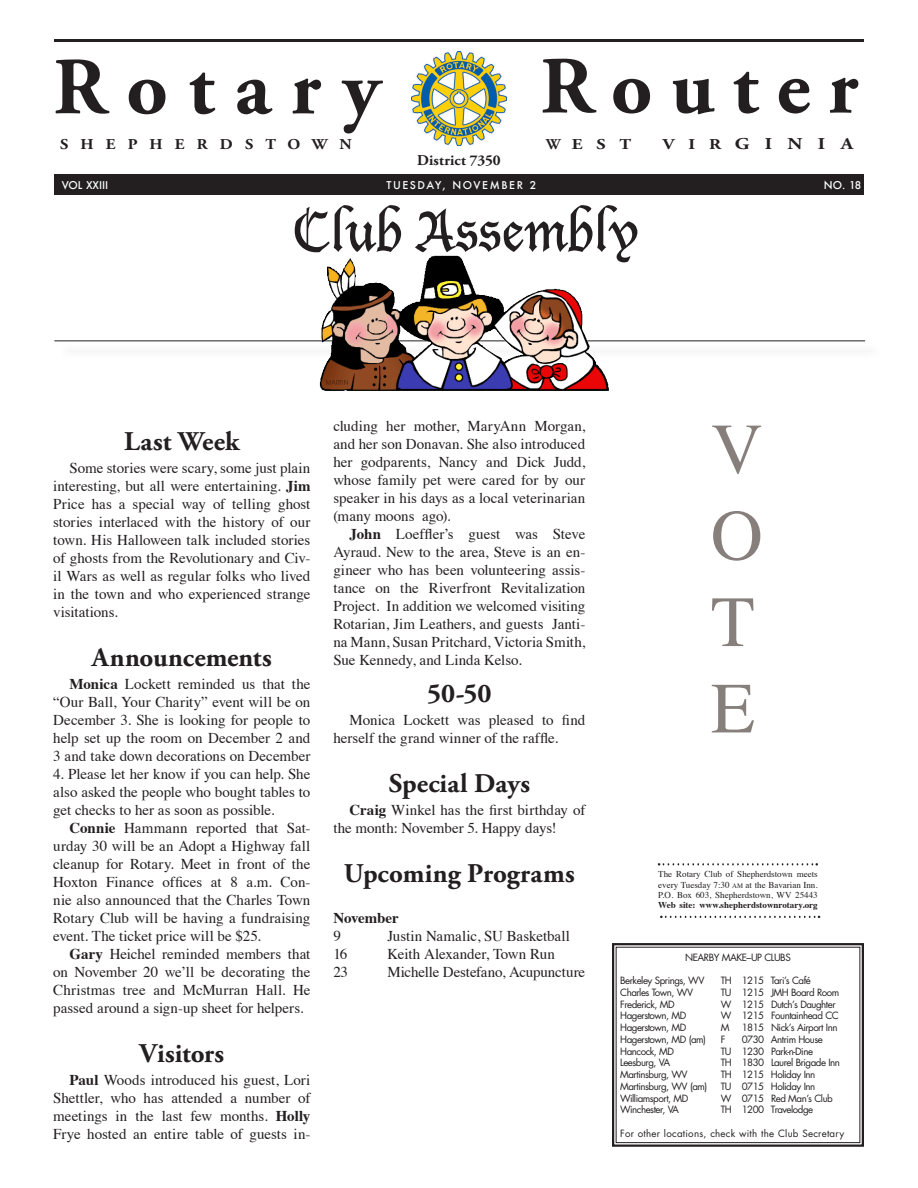
<style>
.page{position:relative;width:918px;height:1188px;background:#fff}
.page>*{position:absolute;margin:0;border:0;box-sizing:border-box;transform-origin:0 0}
.t1{font:700 81px "Adobe Garamond Pro";letter-spacing:.23em;color:#231f20}
.t2{font:72px "Times";color:#867f7c}
.t3{font:54px "Lucida Blackletter";color:#231f20}
.Titles{font:700 27px "Adobe Garamond Pro";color:#231f20}
.t4{font:700 16.5px "Adobe Garamond Pro";letter-spacing:.765em;color:#231f20;scale:1.21 1}
.Rotary_Paragraph_Sty{font:15px/18px "Times";color:#231f20;text-align:justify}
.t5{font:700 15px "Adobe Garamond Pro";letter-spacing:.74em;color:#231f20;scale:1.09 1}
.t6{font:700 15px "Adobe Garamond Pro";letter-spacing:.005em;color:#231f20}
.Rotary_Paragraph_Sty-2{font:700 15px "Times";letter-spacing:-.005em;color:#231f20}
.t7{font:700 15px "Adobe Garamond Pro";letter-spacing:.74em;color:#231f20}
.t8{font:500 10.5px "Futura";letter-spacing:.15em;color:#fff}
.t9{font:500 10.5px "Futura";color:#fff}
.t10{font:500 10.5px "Futura";letter-spacing:.115em;color:#fff}
.t11{font:9.75px "Futura";letter-spacing:-.05em;color:#231f20}
.t12{font:9.75px "Futura";letter-spacing:.025em;color:#231f20}
.t13{font:9px/10.4px "Times";color:#231f20;text-align:justify}
.s1{font-size:15px}
.s2{font-weight:700}
.s3{font-size:6.75px}
</style>
<div class="page">
<hr style="left:54px;top:39px;width:810px;height:3px;background:#231f20">
<div style="left:54px;top:174px;width:810px;height:20px;background:#231f20"></div>
<img style="left:412px;top:51px;width:94px;height:95px">
<svg style="left:659px;top:863px;width:158px;height:2px"></svg>
<svg style="left:661px;top:916px;width:159px;height:2px"></svg>
<svg style="left:612px;top:943px;width:252px;height:204px"></svg>
<div style="left:57px;top:343px;width:823px;height:17px;background:#fafafa"></div>
<hr style="left:54px;top:341px;width:811px;height:1px;background:#231f20">
<img style="left:313px;top:255px;width:297px;height:136px">
<p class="t1" style="left:53px;top:40px;width:329px">Rotary</p>
<p class="t1" style="left:540px;top:40px;width:320px">Router</p>
<p class="t5" style="left:60px;top:136px;width:269px">SHEPHERDSTOWN</p>
<p class="t7" style="left:546px;top:136px;width:87px">WEST</p>
<p class="t4" style="left:663px;top:134px;width:159px"><span class="s1">VIR</span>GINIA</p>
<p class="t9" style="left:62px;top:178px;width:48px">VOL XXIII</p>
<p class="t8" style="left:386px;top:178px;width:151px">TUESDAY, NOVEMBER 2</p>
<p class="t10" style="left:824px;top:178px;width:39px">NO. 18</p>
<p class="t6" style="left:417px;top:151px;width:85px">District 7350</p>
<p class="t3" style="left:293px;top:200px;width:347px">Club Assembly</p>
<p class="Titles" style="left:124px;top:426px;width:117px">Last Week</p>
<p class="Rotary_Paragraph_Sty" style="left:53px;top:458px;width:259px;text-indent:16px">Some stories were scary, some just plain interesting, but all were entertaining. <span class="s2">Jim </span>Price has a special way of telling ghost stories interlaced with the history of our town. His Halloween talk included stories of ghosts from the Revolutionary and Civ&shy;il Wars as well as regular folks who lived in the town and who experienced strange visitations.</p>
<p class="Titles" style="left:92px;top:642px;width:181px">Announcements</p>
<p class="Rotary_Paragraph_Sty" style="left:53px;top:674px;width:259px;text-indent:16px"><span class="s2">Monica</span> Lockett reminded us that the “Our Ball, Your Charity” event will be on December 3. She is looking for people to help set up the room on December 2 and 3 and take down decorations on December</p>
<p class="Rotary_Paragraph_Sty" style="left:53px;top:764px;width:259px">4. Please let her know if you can help. She also asked the people who bought tables to get checks to her as soon as possible.</p>
<p class="Rotary_Paragraph_Sty" style="left:53px;top:818px;width:259px;text-indent:16px"><span class="s2">Connie</span> Hammann reported that Sat&shy;urday 30 will be an Adopt a Highway fall cleanup for Rotary. Meet in front of the Hoxton Finance offices at 8 a.m. Con&shy;nie also announced that the Charles Town Rotary Club will be having a fundraising event. The ticket price will be $25.</p>
<p class="Rotary_Paragraph_Sty" style="left:53px;top:944px;width:259px;text-indent:16px"><span class="s2">Gary</span> Heichel reminded members that on November 20 we’ll be decorating the Christmas tree and McMurran Hall. He passed around a sign-up sheet for helpers.</p>
<p class="Titles" style="left:140px;top:1038px;width:86px">Visitors</p>
<p class="Rotary_Paragraph_Sty" style="left:53px;top:1070px;width:259px;text-indent:16px"><span class="s2">Paul</span> Woods introduced his guest, Lori Shettler, who has attended a number of meetings in the last few months. <span class="s2">Holly </span>Frye hosted an entire table of guests in-</p>
<p class="Rotary_Paragraph_Sty" style="left:333px;top:416px;width:253px">cluding her mother, MaryAnn Morgan, and her son Donavan. She also introduced her godparents, Nancy and Dick Judd, whose family pet were cared for by our speaker in his days as a local veterinarian (many moons ago).</p>
<p class="Rotary_Paragraph_Sty" style="left:333px;top:524px;width:253px;text-indent:16px"><span class="s2">John</span> Loeffler’s guest was Steve Ayraud. New to the area, Steve is an en&shy;gineer who has been volunteering assis&shy;tance on the Riverfront Revitalization Project. In addition we welcomed visiting Rotarian, Jim Leathers, and guests Janti&shy;na Mann, Susan Pritchard, Victoria Smith, Sue Kennedy, and Linda Kelso.</p>
<p class="Titles" style="left:427px;top:678px;width:66px">50-50</p>
<p class="Rotary_Paragraph_Sty" style="left:333px;top:710px;width:253px;text-indent:16px">Monica Lockett was pleased to find herself the grand winner of the raffle.</p>
<p class="Titles" style="left:389px;top:768px;width:143px">Special Days</p>
<p class="Rotary_Paragraph_Sty" style="left:333px;top:800px;width:254px;text-indent:16px"><span class="s2">Craig</span> Winkel has the first birthday of the month: November 5. Happy days!</p>
<p class="Titles" style="left:344px;top:858px;width:233px">Upcoming Programs</p>
<p class="Rotary_Paragraph_Sty-2" style="left:333px;top:904px;width:67px">November</p>
<p class="Rotary_Paragraph_Sty" style="left:333px;top:926px;width:9px">9</p>
<p class="Rotary_Paragraph_Sty" style="left:387px;top:926px;width:184px">Justin Namalic, SU Basketball</p>
<p class="Rotary_Paragraph_Sty" style="left:333px;top:944px;width:16px">16</p>
<p class="Rotary_Paragraph_Sty" style="left:387px;top:944px;width:169px">Keith Alexander, Town Run</p>
<p class="Rotary_Paragraph_Sty" style="left:333px;top:962px;width:16px">23</p>
<p class="Rotary_Paragraph_Sty" style="left:387px;top:962px;width:199px">Michelle Destefano, Acupuncture</p>
<p class="t2" style="left:711px;top:382px;width:53px">V</p>
<p class="t2" style="left:711px;top:468px;width:53px">O</p>
<p class="t2" style="left:711px;top:555px;width:45px">T</p>
<p class="t2" style="left:711px;top:641px;width:45px">E</p>
<p class="t13" style="left:658px;top:868px;width:161px">The Rotary Club of Shepherdstown meets every Tuesday 7:30 <span class="s3">am</span> at the Bavarian Inn.<br>P.O. Box 603, Shepherdstown, WV 25443<br><span class="s2">Web site: www.shepherdstownrotary.org</span></p>
<p class="t11" style="left:685px;top:951px;width:107px">NEARBY MAKE–UP CLUBS</p>
<p class="t11" style="left:620px;top:974px;width:86px">Berkeley Springs, WV</p>
<p class="t11" style="left:721px;top:974px;width:92px">TH 1215 Tari’s Café</p>
<p class="t11" style="left:620px;top:986px;width:74px">Charles Town, WV</p>
<p class="t11" style="left:721px;top:986px;width:120px">TU 1215 JMH Board Room</p>
<p class="t11" style="left:620px;top:998px;width:56px">Frederick, MD</p>
<p class="t11" style="left:721px;top:998px;width:116px">W 1215 Dutch’s Daughter</p>
<p class="t11" style="left:620px;top:1010px;width:68px">Hagerstown, MD</p>
<p class="t11" style="left:721px;top:1010px;width:120px">W 1215 Fountainhead CC</p>
<p class="t11" style="left:620px;top:1021px;width:68px">Hagerstown, MD</p>
<p class="t11" style="left:721px;top:1021px;width:10px">M</p>
<p class="t11" style="left:742px;top:1021px;width:97px">1815 Nick’s Airport Inn</p>
<p class="t11" style="left:620px;top:1033px;width:87px">Hagerstown, MD (am)</p>
<p class="t11" style="left:721px;top:1033px;width:6px">F</p>
<p class="t11" style="left:742px;top:1033px;width:83px">0730 Antrim House</p>
<p class="t11" style="left:620px;top:1045px;width:55px">Hancock, MD</p>
<p class="t11" style="left:721px;top:1045px;width:94px">TU 1230 Park-n-Dine</p>
<p class="t11" style="left:620px;top:1057px;width:52px">Leesburg, VA</p>
<p class="t11" style="left:721px;top:1057px;width:121px">TH 1830 Laurel Brigade Inn</p>
<p class="t11" style="left:620px;top:1068px;width:69px">Martinsburg, WV</p>
<p class="t11" style="left:721px;top:1068px;width:96px">TH 1215 Holiday Inn</p>
<p class="t11" style="left:620px;top:1080px;width:89px">Martinsburg, WV (am)</p>
<p class="t11" style="left:721px;top:1080px;width:96px">TU 0715 Holiday Inn</p>
<p class="t11" style="left:620px;top:1092px;width:70px">Williamsport, MD</p>
<p class="t11" style="left:721px;top:1092px;width:114px">W 0715 Red Man’s Club</p>
<p class="t11" style="left:620px;top:1103px;width:60px">Winchester, VA</p>
<p class="t11" style="left:721px;top:1103px;width:94px">TH 1200 Travelodge</p>
<p class="t12" style="left:620px;top:1127px;width:226px">For other locations, check with the Club Secretary</p>
</div>
